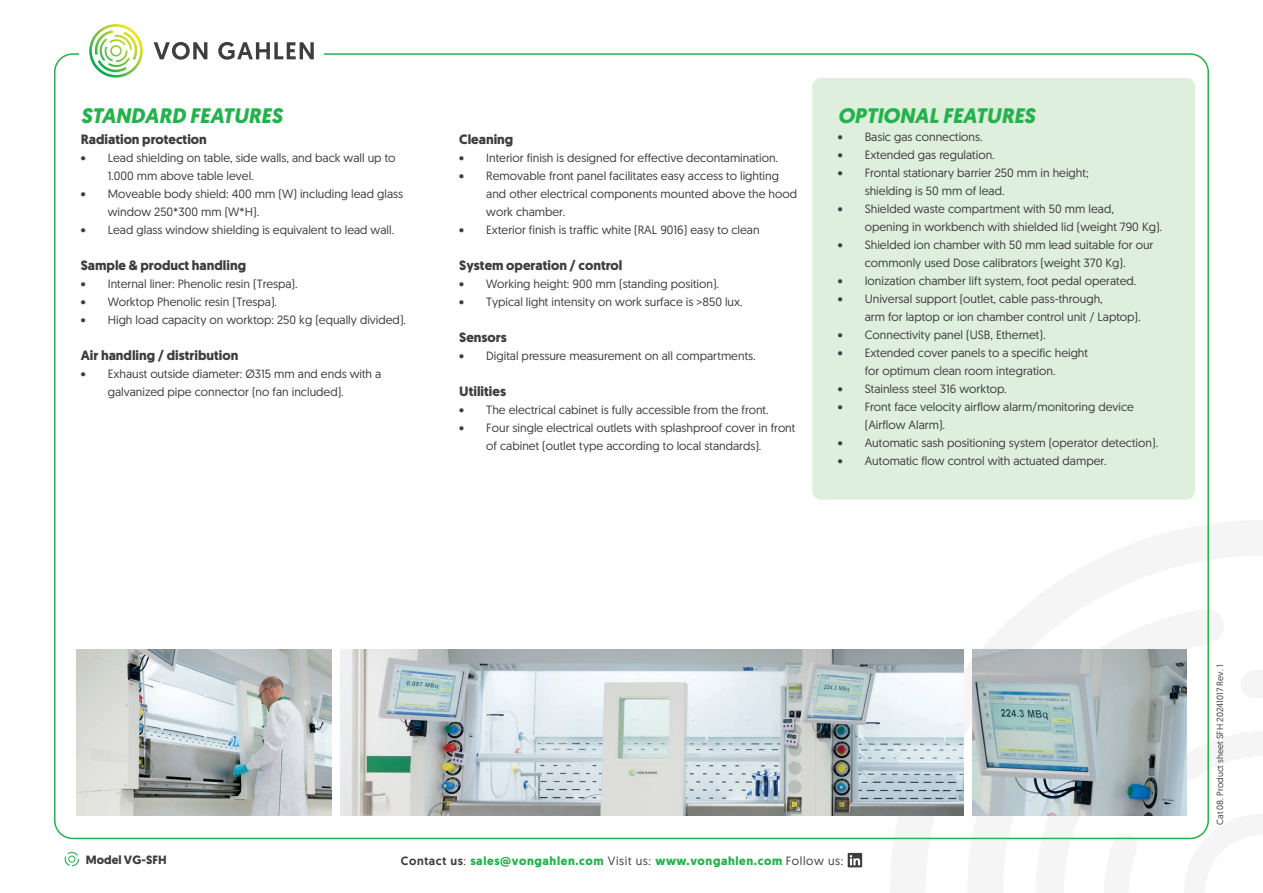
<style>
.page{position:relative;width:1263px;height:893px;background:#fff}
.page>*{position:absolute;margin:0;border:0;box-sizing:border-box;transform-origin:0 0}
.kop_opsomming{font:italic 700 21px "Geomanist";color:#23b24b}
.VG___Broodtekst{font:700 13.5px "Geomanist";color:#3e3e3f}
.t1{font:12px/18px "Geomanist";color:#3e3e3f}
.t2{font:700 12px "Geomanist";letter-spacing:.05em;color:#23b24b}
.t3{font:700 12px "Geomanist";color:#3e3e3f}
.t4{font:9px "Geomanist";color:#3e3e3f}
.s1{font-weight:500;color:#3e3e3f}
.s2{font-weight:400;color:#3e3e3f}
</style>
<div class="page">
<svg style="left:890px;top:649px;width:319px;height:191px"></svg>
<svg style="left:89px;top:24px;width:54px;height:54px"></svg>
<svg style="left:154px;top:42px;width:53px;height:18px"></svg>
<svg style="left:218px;top:42px;width:96px;height:18px"></svg>
<svg style="left:848px;top:853px;width:14px;height:14px"></svg>
<svg style="left:65px;top:852px;width:14px;height:14px"></svg>
<div style="left:812px;top:78px;width:383px;height:422px;background:#dfefdd;border-radius:9px"></div>
<img style="left:77px;top:650px;width:255px;height:165px">
<img style="left:340px;top:650px;width:624px;height:165px">
<img style="left:972px;top:650px;width:215px;height:165px">
<p class="kop_opsomming" style="left:81px;top:101px;width:203px">STANDARD FEATURES</p>
<p class="VG___Broodtekst" style="left:81px;top:130px;width:128px">Radiation protection</p>
<p class="t1" style="left:108px;top:148px;width:289px;text-indent:-27px">• Lead shielding on table, side walls, and back wall up to<br>1.000 mm above table level.</p>
<p class="t1" style="left:108px;top:184px;width:297px;text-indent:-27px">• Moveable body shield: 400 mm (W) including lead glass window 250*300 mm (W*H).</p>
<p class="t1" style="left:81px;top:220px;width:315px">• Lead glass window shielding is equivalent to lead wall.</p>
<p class="VG___Broodtekst" style="left:81px;top:256px;width:167px">Sample &amp; product handling</p>
<p class="t1" style="left:81px;top:274px;width:218px">• Internal liner: Phenolic resin (Trespa).</p>
<p class="t1" style="left:81px;top:292px;width:198px">• Worktop Phenolic resin (Trespa).</p>
<p class="t1" style="left:81px;top:310px;width:327px">• High load capacity on worktop: 250 kg (equally divided).</p>
<p class="VG___Broodtekst" style="left:81px;top:346px;width:159px">Air handling / distribution</p>
<p class="t1" style="left:108px;top:364px;width:275px;text-indent:-27px">• Exhaust outside diameter: Ø315 mm and ends with a galvanized pipe connector (no fan included).</p>
<p class="VG___Broodtekst" style="left:459px;top:130px;width:56px">Cleaning</p>
<p class="t1" style="left:459px;top:148px;width:320px">• Interior finish is designed for effective decontamination.</p>
<p class="t1" style="left:486px;top:166px;width:312px;text-indent:-27px">• Removable front panel facilitates easy access to lighting and other electrical components mounted above the hood work chamber.</p>
<p class="t1" style="left:459px;top:220px;width:302px">• Exterior finish is traffic white (RAL 9016) easy to clean</p>
<p class="VG___Broodtekst" style="left:459px;top:256px;width:165px">System operation / control</p>
<p class="t1" style="left:459px;top:274px;width:261px">• Working height: 900 mm (standing position).</p>
<p class="t1" style="left:459px;top:292px;width:285px">• Typical light intensity on work surface is &gt;850 lux.</p>
<p class="VG___Broodtekst" style="left:459px;top:328px;width:49px">Sensors</p>
<p class="t1" style="left:459px;top:346px;width:298px">• Digital pressure measurement on all compartments.</p>
<p class="VG___Broodtekst" style="left:459px;top:382px;width:48px">Utilities</p>
<p class="t1" style="left:459px;top:400px;width:311px">• The electrical cabinet is fully accessible from the front.</p>
<p class="t1" style="left:459px;top:418px;width:338px;text-align:center">• Four single electrical outlets with splashproof cover in front of cabinet (outlet type according to local standards).</p>
<p class="kop_opsomming" style="left:838px;top:101px;width:199px">OPTIONAL FEATURES</p>
<p class="t1" style="left:838px;top:127px;width:146px">• Basic gas connections.</p>
<p class="t1" style="left:838px;top:145px;width:159px">• Extended gas regulation.</p>
<p class="t1" style="left:865px;top:163px;width:225px;text-indent:-27px">• Frontal stationary barrier 250 mm in height; shielding is 50 mm of lead.</p>
<p class="t1" style="left:865px;top:199px;width:299px;text-indent:-27px">• Shielded waste compartment with 50 mm lead,<br>opening in workbench with shielded lid (weight 790 Kg).</p>
<p class="t1" style="left:838px;top:235px;width:317px;text-align:center">• Shielded ion chamber with 50 mm lead suitable for our commonly used Dose calibrators (weight 370 Kg).</p>
<p class="t1" style="left:838px;top:271px;width:300px">• Ionization chamber lift system, foot pedal operated.</p>
<p class="t1" style="left:865px;top:289px;width:278px;text-indent:-27px">• Universal support (outlet, cable pass-through,<br>arm for laptop or ion chamber control unit / Laptop).</p>
<p class="t1" style="left:838px;top:325px;width:209px">• Connectivity panel (USB, Ethernet).</p>
<p class="t1" style="left:838px;top:343px;width:252px;text-align:center">• Extended cover panels to a specific height for optimum clean room integration.</p>
<p class="t1" style="left:838px;top:379px;width:171px">• Stainless steel 316 worktop.</p>
<p class="t1" style="left:865px;top:397px;width:271px;text-indent:-27px">• Front face velocity airflow alarm/monitoring device (Airflow Alarm).</p>
<p class="t1" style="left:838px;top:433px;width:322px">• Automatic sash positioning system (operator detection).</p>
<p class="t1" style="left:838px;top:451px;width:270px">• Automatic flow control with actuated damper.</p>
<p class="t3" style="left:86px;top:852px;width:82px">Model VG-SFH</p>
<p class="t2" style="left:401px;top:852px;width:444px"><span class="s1">Contact us</span><span class="s2">:</span> sales@vongahlen.com <span class="s2">Visit us:</span> www.vongahlen.com <span class="s2">Follow us:</span></p>
<p class="t4" style="left:1214px;top:825px;width:162px;rotate:-90deg">Cat 08. Product sheet SFH 20241017 Rev. 1</p>
</div>
